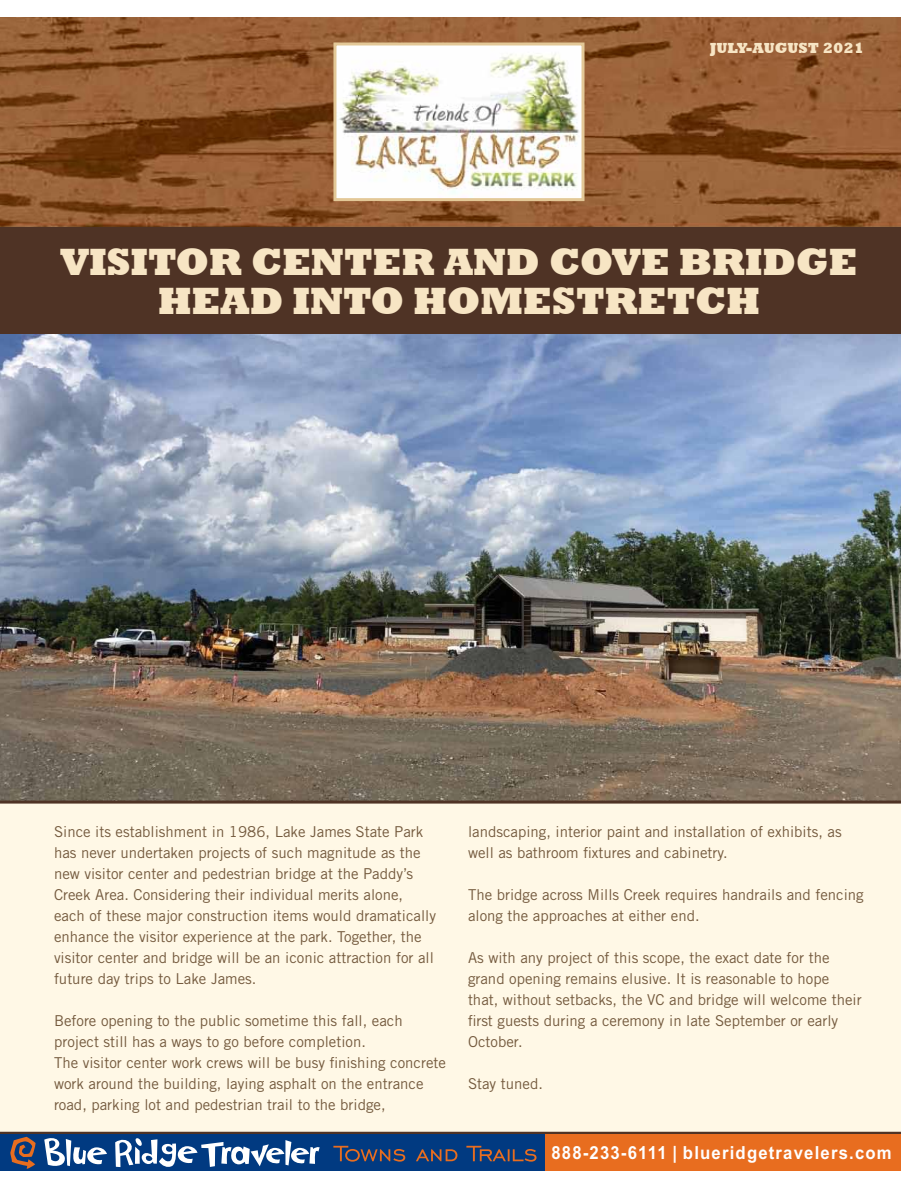
<style>
.page{position:relative;width:918px;height:1188px;background:#fff}
.page>*{position:absolute;margin:0;border:0;box-sizing:border-box;transform-origin:0 0}
.t1{font:800 39px/39px "Rockwell";letter-spacing:-.01em;color:#f7e5c4}
.t2{font:700 18px "Arial";letter-spacing:.07em;color:#fff;scale:.93 1}
.t3{font:15px/21px "Trade Gothic";color:#745a3e}
.t4{font:800 15px "Rockwell";color:#f7e5c4}
</style>
<div class="page">
<img style="left:0;top:17px;width:901px;height:1115px">
<img style="left:337px;top:46px;width:244px;height:151px">
<div style="left:333px;top:42px;width:252px;height:159px;border:3px solid #e3c897"></div>
<div style="left:0;top:227px;width:901px;height:108px;background:#4f3325"></div>
<hr style="left:0;top:1132px;width:901px;height:3px;background:#4f3325">
<div style="left:0;top:1135px;width:901px;height:36px;background:#013a81"></div>
<svg style="left:333px;top:1146px;width:204px;height:16px"></svg>
<svg style="left:10px;top:1137px;width:26px;height:32px"></svg>
<svg style="left:44px;top:1138px;width:276px;height:29px"></svg>
<div style="left:546px;top:1135px;width:355px;height:36px;background:#e86d1f"></div>
<img style="left:0;top:335px;width:901px;height:466px">
<hr style="left:0;top:801px;width:901px;height:3px;background:#4f3325">
<p class="t4" style="left:710px;top:39px;width:156px">JULY-AUGUST 2021</p>
<h1 class="t1" style="left:158px;top:243px;width:702px;text-indent:-97px">VISITOR CENTER AND COVE BRIDGE<br>HEAD INTO HOMESTRETCH</h1>
<p class="t3" style="left:54px;top:821px;width:384px">Since its establishment in 1986, Lake James State Park has never undertaken projects of such magnitude as the new visitor center and pedestrian bridge at the Paddy’s Creek Area. Considering their individual merits alone, each of these major construction items would dramatically enhance the visitor experience at the park. Together, the visitor center and bridge will be an iconic attraction for all future day trips to Lake James.</p>
<p class="t3" style="left:54px;top:1010px;width:394px">Before opening to the public sometime this fall, each project still has a ways to go before completion.<br>The visitor center work crews will be busy finishing concrete work around the building, laying asphalt on the entrance road, parking lot and pedestrian trail to the bridge,</p>
<p class="t3" style="left:468px;top:821px;width:375px">landscaping, interior paint and installation of exhibits, as well as bathroom fixtures and cabinetry.</p>
<p class="t3" style="left:468px;top:884px;width:397px">The bridge across Mills Creek requires handrails and fencing along the approaches at either end.</p>
<p class="t3" style="left:468px;top:947px;width:395px">As with any project of this scope, the exact date for the grand opening remains elusive. It is reasonable to hope that, without setbacks, the VC and bridge will welcome their first guests during a ceremony in late September or early October.</p>
<p class="t3" style="left:468px;top:1073px;width:76px">Stay tuned.</p>
<p class="t2" style="left:551px;top:1141px;width:367px">888-233-6111 | blueridgetravelers.com</p>
</div>
